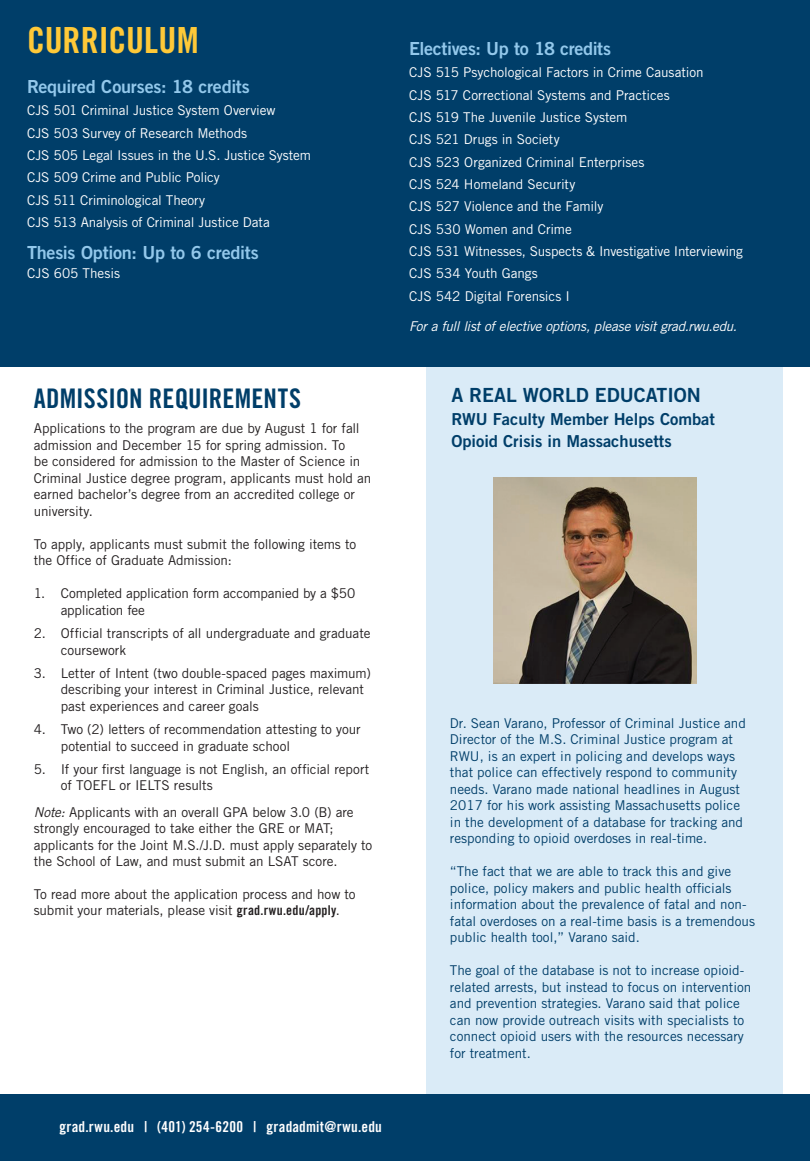
<style>
.page{position:relative;width:810px;height:1161px;background:#fff}
.page>*{position:absolute;margin:0;border:0;box-sizing:border-box;transform-origin:0 0}
.t1{font:36px "Trade Gothic LT Std Bd Cn 20";color:#ffc938}
.t2{font:27px "Trade Gothic LT Std Bd Cn 20";letter-spacing:.005em;color:#003e69}
.t3{font:19.5px "Trade Gothic LT Std Bd 2";color:#003e69}
.t4{font:18px "Trade Gothic LT Std Bd 2";letter-spacing:-.015em;color:#93c8eb}
.t5{font:16.5px/22.5px "Trade Gothic LT Std Bd 2";color:#003e69}
.t6{font:15px "Trade Gothic LT Std Bd Cn 20";letter-spacing:.02em;color:#fff}
.t7{font:13.5px/16.5px "Trade Gothic LT Std";letter-spacing:-.005em;color:#231f20}
.t8{font:13.5px/16.5px "Trade Gothic LT Std";color:#003e69}
.t9{font:13.5px "Trade Gothic LT Std";letter-spacing:-.01em;color:#fff}
.t10{font:italic 13.5px "Trade Gothic LT Std";letter-spacing:-.025em;color:#fff}
.s1{font-style:italic}
.s2{font-family:"Trade Gothic LT Std Bd Cn 20"}
</style>
<div class="page">
<div style="left:427px;top:367px;width:356px;height:794px;background:#daebf7"></div>
<div style="left:0;top:1095px;width:810px;height:66px;background:#003e69"></div>
<img style="left:494px;top:478px;width:203px;height:205px">
<div style="left:0;top:0;width:810px;height:367px;background:#003e69"></div>
<p class="t1" style="left:27px;top:18px;width:173px">CURRICULUM</p>
<p class="t4" style="left:27px;top:76px;width:224px">Required Courses: 18 credits</p>
<p class="t9" style="left:27px;top:102px;width:250px">CJS 501 Criminal Justice System Overview</p>
<p class="t9" style="left:27px;top:125px;width:222px">CJS 503 Survey of Research Methods</p>
<p class="t9" style="left:27px;top:147px;width:286px">CJS 505 Legal Issues in the U.S. Justice System</p>
<p class="t9" style="left:27px;top:170px;width:194px">CJS 509 Crime and Public Policy</p>
<p class="t9" style="left:27px;top:192px;width:180px">CJS 511 Criminological Theory</p>
<p class="t9" style="left:27px;top:214px;width:244px">CJS 513 Analysis of Criminal Justice Data</p>
<p class="t4" style="left:27px;top:241px;width:233px">Thesis Option: Up to 6 credits</p>
<p class="t9" style="left:27px;top:265px;width:95px">CJS 605 Thesis</p>
<p class="t2" style="left:34px;top:382px;width:269px">ADMISSION REQUIREMENTS</p>
<p class="t7" style="left:34px;top:420px;width:339px">Applications to the program are due by August 1 for fall admission and December 15 for spring admission. To<br>be considered for admission to the Master of Science in Criminal Justice degree program, applicants must hold an earned bachelor’s degree from an accredited college or university.</p>
<p class="t7" style="left:34px;top:536px;width:324px">To apply, applicants must submit the following items to the Office of Graduate Admission:</p>
<p class="t7" style="left:61px;top:585px;width:296px;text-indent:-27px">1. Completed application form accompanied by a $50 application fee</p>
<p class="t7" style="left:61px;top:625px;width:311px;text-indent:-27px">2. Official transcripts of all undergraduate and graduate coursework</p>
<p class="t7" style="left:61px;top:665px;width:312px;text-indent:-27px">3. Letter of Intent (two double-spaced pages maximum) describing your interest in Criminal Justice, relevant past experiences and career goals</p>
<p class="t7" style="left:61px;top:721px;width:301px;text-indent:-27px">4. Two (2) letters of recommendation attesting to your potential to succeed in graduate school</p>
<p class="t7" style="left:61px;top:761px;width:310px;text-indent:-27px">5. If your first language is not English, an official report of TOEFL or IELTS results</p>
<p class="t7" style="left:34px;top:803px;width:340px"><span class="s1">Note:</span> Applicants with an overall GPA below 3.0 (B) are strongly encouraged to take either the GRE or MAT; applicants for the Joint M.S./J.D. must apply separately to the School of Law, and must submit an LSAT score.</p>
<p class="t7" style="left:34px;top:886px;width:323px">To read more about the application process and how to submit your materials, please visit <span class="s2">grad.rwu.edu/apply</span>.</p>
<p class="t6" style="left:59px;top:1117px;width:324px">grad.rwu.edu | (401) 254-6200 | gradadmit@rwu.edu</p>
<p class="t4" style="left:409px;top:37px;width:204px">Electives: Up to 18 credits</p>
<p class="t9" style="left:409px;top:64px;width:296px">CJS 515 Psychological Factors in Crime Causation</p>
<p class="t9" style="left:409px;top:87px;width:262px">CJS 517 Correctional Systems and Practices</p>
<p class="t9" style="left:409px;top:109px;width:220px">CJS 519 The Juvenile Justice System</p>
<p class="t9" style="left:409px;top:131px;width:152px">CJS 521 Drugs in Society</p>
<p class="t9" style="left:409px;top:154px;width:237px">CJS 523 Organized Criminal Enterprises</p>
<p class="t9" style="left:409px;top:176px;width:168px">CJS 524 Homeland Security</p>
<p class="t9" style="left:409px;top:198px;width:196px">CJS 527 Violence and the Family</p>
<p class="t9" style="left:409px;top:221px;width:164px">CJS 530 Women and Crime</p>
<p class="t9" style="left:409px;top:243px;width:335px">CJS 531 Witnesses, Suspects &amp; Investigative Interviewing</p>
<p class="t9" style="left:409px;top:265px;width:130px">CJS 534 Youth Gangs</p>
<p class="t9" style="left:409px;top:288px;width:163px">CJS 542 Digital Forensics I</p>
<p class="t10" style="left:409px;top:318px;width:329px">For a full list of elective options, please visit grad.rwu.edu.</p>
<p class="t3" style="left:451px;top:383px;width:251px">A REAL WORLD EDUCATION</p>
<p class="t5" style="left:451px;top:407px;width:265px">RWU Faculty Member Helps Combat<br>Opioid Crisis in Massachusetts</p>
<p class="t8" style="left:450px;top:715px;width:298px">Dr. Sean Varano, Professor of Criminal Justice and Director of the M.S. Criminal Justice program at RWU, is an expert in policing and develops ways that police can effectively respond to community needs. Varano made national headlines in August 2017 for his work assisting Massachusetts police in the development of a database for tracking and responding to opioid overdoses in real-time.</p>
<p class="t8" style="left:450px;top:863px;width:307px">“The fact that we are able to track this and give police, policy makers and public health officials information about the prevalence of fatal and non&shy;fatal overdoses on a real-time basis is a tremendous public health tool,” Varano said.</p>
<p class="t8" style="left:450px;top:962px;width:303px">The goal of the database is not to increase opioid&shy;related arrests, but instead to focus on intervention and prevention strategies. Varano said that police can now provide outreach visits with specialists to connect opioid users with the resources necessary for treatment.</p>
</div>
